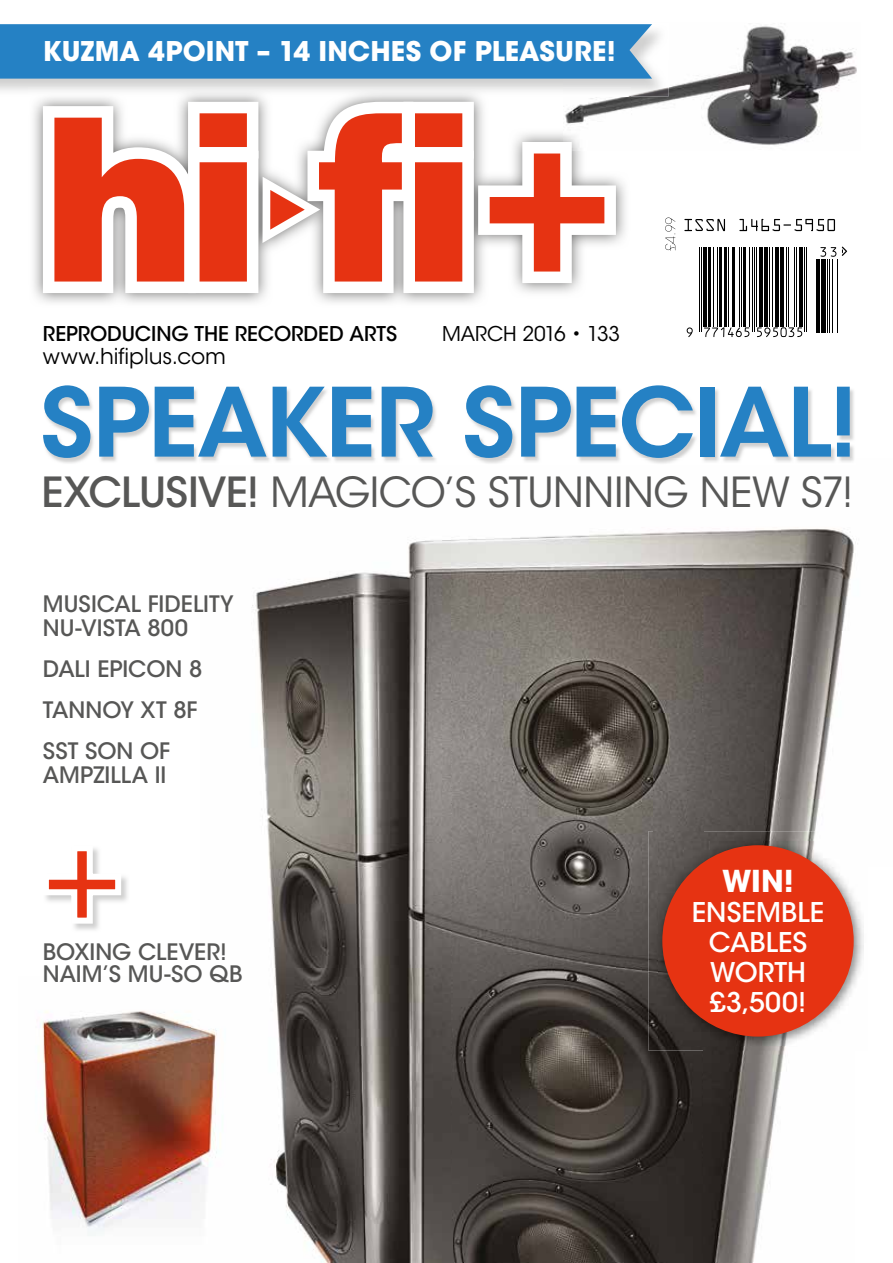
<style>
.page{position:relative;width:893px;height:1263px;background:#fff}
.page>*{position:absolute;margin:0;border:0;box-sizing:border-box;transform-origin:0 0}
.t1{font:600 94.5px "ITC Avant Garde Std";letter-spacing:-.02em;color:#2581c4}
.t2{font:41.25px "ITC Avant Garde Std";letter-spacing:-.015em;color:#575756}
.t3{font:700 30px "ITC Avant Garde Std";color:#fff}
.t4{font:700 27px "ITC Avant Garde Std";letter-spacing:.005em;color:#fff}
.t5{font:500 27px/30px "ITC Avant Garde Std";color:#fff;text-align:center}
.t6{font:500 22.5px/41px "ITC Avant Garde Std";color:#575756}
.t7{font:21.75px "ITC Avant Garde Std";color:#000}
.t8{font:500 20.25px "ITC Avant Garde Std";letter-spacing:-.005em;color:#000}
.t9{font:20.25px "ITC Avant Garde Std";letter-spacing:-.005em;color:#000}
.s1{font-weight:500}
</style>
<div class="page">
<img style="left:252px;top:531px;width:451px;height:182px">
<img style="left:703px;top:528px;width:151px;height:303px">
<img style="left:261px;top:713px;width:191px;height:550px">
<img style="left:452px;top:713px;width:201px;height:307px">
<img style="left:653px;top:713px;width:51px;height:118px">
<img style="left:452px;top:1020px;width:251px;height:243px">
<img style="left:703px;top:1050px;width:82px;height:213px">
<img style="left:630px;top:26px;width:227px;height:119px">
<img style="left:42px;top:1011px;width:175px;height:225px">
<img style="left:74px;top:877px;width:53px;height:53px">
<svg style="left:45px;top:848px;width:79px;height:79px"></svg>
<img style="left:0;top:26px;width:669px;height:70px">
<div style="left:0;top:24px;width:652px;height:55px;background:#2581c4"></div>
<img style="left:648px;top:831px;width:216px;height:219px">
<img style="left:659px;top:842px;width:204px;height:204px">
<div style="left:662px;top:845px;width:192px;height:191px;background:#e63312;border-radius:50%"></div>
<img style="left:29px;top:87px;width:601px;height:216px">
<img style="left:563px;top:96px;width:67px;height:54px">
<svg style="left:43px;top:102px;width:573px;height:191px"></svg>
<img style="left:44px;top:388px;width:810px;height:75px">
<img style="left:200px;top:459px;width:654px;height:5px">
<hr style="left:837px;top:259px;width:1px;height:73px;background:#000">
<svg style="left:687px;top:247px;width:149px;height:90px"></svg>
<svg style="left:684px;top:219px;width:151px;height:12px"></svg>
<svg style="left:842px;top:247px;width:5px;height:9px"></svg>
<svg style="left:665px;top:218px;width:10px;height:33px"></svg>
<p class="t4" style="left:43px;top:34px;width:574px">KUZMA 4POINT – 14 INCHES OF PLEASURE!</p>
<p class="t8" style="left:43px;top:321px;width:356px">REPRODUCING THE RECORDED ARTS</p>
<p class="t9" style="left:442px;top:322px;width:179px">MARCH 2016 • 133</p>
<p class="t7" style="left:43px;top:343px;width:185px">www.hifiplus.com</p>
<h1 class="t1" style="left:40px;top:362px;width:819px">SPEAKER SPECIAL!</h1>
<h2 class="t2" style="left:42px;top:467px;width:813px"><span class="s1">EXCLUSIVE!</span> MAGICO’S STUNNING NEW S7!</h2>
<p class="t6" style="left:43px;top:591px;width:192px;line-height:24px">MUSICAL FIDELITY<br>NU-VISTA 800</p>
<p class="t6" style="left:43px;top:648px;width:161px">DALI EPICON 8<br>TANNOY XT 8F<br>SST SON OF</p>
<p class="t6" style="left:43px;top:754px;width:125px">AMPZILLA II</p>
<p class="t6" style="left:43px;top:940px;width:201px;line-height:22.5px">BOXING CLEVER!<br>NAIM’S MU-SO QB</p>
<h3 class="t3" style="left:722px;top:861px;width:73px">WIN!</h3>
<p class="t5" style="left:692px;top:897px;width:134px">ENSEMBLE<br>CABLES<br>WORTH £3,500!</p>
</div>
